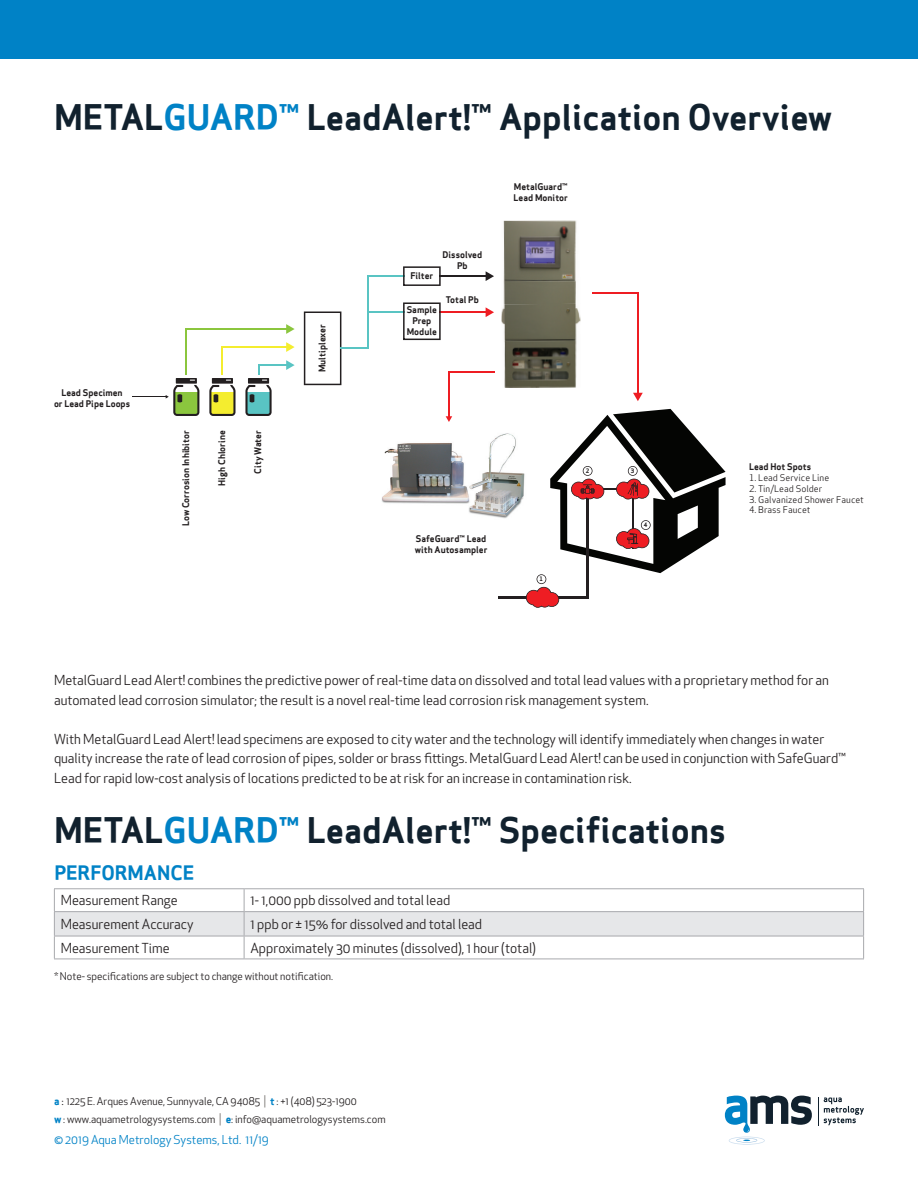
<style>
.page{position:relative;width:918px;height:1188px;background:#fff}
.page>*{position:absolute;margin:0;border:0;box-sizing:border-box;transform-origin:0 0}
.t1{font:700 34.5px "Apex Sans";color:#11212e}
.t2{font:700 19.5px "Apex Sans";color:#0082c6}
.t3{font:13.5px/19.5px "Apex New";color:#231f20}
.Paragraph_Style14{font:12px "Apex New";color:#0082c6}
.t4{font:10.5px/18px "Apex New";color:#231f20}
.t5{font:700 9px/10.8px "Apex Sans";color:#231f20;text-align:center}
.t6{font:9px "Apex Sans";color:#231f20}
.t7{font:700 6px "Apex Sans";color:#231f20}
.s1{color:#0082c6}
.s2{font-family:"Apex Sans";font-weight:700;color:#0082c6}
.s3{font-family:"Minion Pro"}
.s4{font-size:12px;color:#7c7875}
</style>
<div class="page">
<svg style="left:818px;top:1097px;width:46px;height:29px"></svg>
<svg style="left:725px;top:1096px;width:87px;height:49px"></svg>
<div style="left:0;top:0;width:918px;height:58px;background:#0082c6"></div>
<svg style="left:54px;top:889px;width:810px;height:70px"></svg>
<hr style="left:54px;top:888px;width:190px;height:1px;background:#a8a9ad">
<hr style="left:244px;top:888px;width:620px;height:1px;background:#a8a9ad">
<hr style="left:54px;top:959px;width:190px;height:1px;background:#a8a9ad">
<hr style="left:244px;top:959px;width:620px;height:1px;background:#a8a9ad">
<img style="left:382px;top:433px;width:143px;height:85px">
<hr style="left:133px;top:397px;width:33px;height:1px;background:#231f20">
<svg style="left:166px;top:378px;width:33px;height:38px"></svg>
<hr style="left:186px;top:328px;width:1px;height:47px;background:#8bc63e">
<hr style="left:186px;top:328px;width:102px;height:2px;background:#8bc63e">
<svg style="left:286px;top:324px;width:9px;height:10px"></svg>
<svg style="left:209px;top:346px;width:27px;height:70px"></svg>
<hr style="left:222px;top:346px;width:66px;height:2px;background:#f4ed2f">
<svg style="left:286px;top:342px;width:9px;height:10px"></svg>
<svg style="left:245px;top:366px;width:27px;height:50px"></svg>
<hr style="left:258px;top:364px;width:30px;height:2px;background:#59c4c3">
<svg style="left:286px;top:360px;width:9px;height:10px"></svg>
<svg style="left:304px;top:312px;width:63px;height:73px"></svg>
<hr style="left:367px;top:275px;width:2px;height:74px;background:#59c4c3">
<hr style="left:367px;top:275px;width:38px;height:2px;background:#59c4c3">
<hr style="left:439px;top:275px;width:49px;height:2px;background:#231f20">
<svg style="left:486px;top:271px;width:8px;height:10px"></svg>
<hr style="left:367px;top:312px;width:38px;height:1px;background:#59c4c3">
<hr style="left:439px;top:312px;width:49px;height:1px;background:#ee1d23">
<svg style="left:486px;top:307px;width:8px;height:10px"></svg>
<svg style="left:403px;top:266px;width:38px;height:20px"></svg>
<svg style="left:403px;top:302px;width:38px;height:38px"></svg>
<img style="left:501px;top:220px;width:80px;height:168px">
<hr style="left:592px;top:292px;width:47px;height:2px;background:#ee1d23">
<hr style="left:637px;top:292px;width:2px;height:103px;background:#ee1d23">
<svg style="left:633px;top:393px;width:10px;height:8px"></svg>
<hr style="left:448px;top:372px;width:47px;height:1px;background:#ee1d23">
<hr style="left:448px;top:372px;width:1px;height:46px;background:#ee1d23">
<svg style="left:446px;top:416px;width:6px;height:6px"></svg>
<hr style="left:498px;top:596px;width:91px;height:2px;background:#231f20">
<svg style="left:526px;top:409px;width:200px;height:199px"></svg>
<p class="t1" style="left:54px;top:95px;width:780px">METAL<span class="s1">GUARD™</span> LeadAlert!™ Application Overview</p>
<p class="t5" style="left:54px;top:387px;width:78px">Lead Specimen<br>or Lead Pipe Loops</p>
<p class="t5" style="left:180px;top:526px;width:97px;rotate:-90deg">Low Corrosion Inhibitor</p>
<p class="t5" style="left:253px;top:474px;width:45px;rotate:-90deg">City Water</p>
<p class="t5" style="left:216px;top:486px;width:57px;rotate:-90deg">High Chlorine</p>
<p class="t5" style="left:317px;top:372px;width:49px;rotate:-90deg">Multiplexer</p>
<p class="t5" style="left:443px;top:249px;width:41px">Dissolved<br>Pb</p>
<p class="t5" style="left:410px;top:270px;width:24px">Filter</p>
<p class="t5" style="left:407px;top:304px;width:32px">Sample<br>Prep<br>Module</p>
<p class="t5" style="left:446px;top:294px;width:35px">Total Pb</p>
<p class="t5" style="left:514px;top:181px;width:56px;text-align:left">MetalGuard™<br>Lead Monitor</p>
<p class="t5" style="left:415px;top:533px;width:74px;text-align:left">SafeGuard™ Lead with Autosampler</p>
<p class="t7" style="left:540px;top:575px;width:5px">1</p>
<p class="t7" style="left:586px;top:467px;width:5px">2</p>
<p class="t7" style="left:631px;top:467px;width:5px">3</p>
<p class="t5" style="left:749px;top:461px;width:64px">Lead Hot Spots</p>
<p class="t6" style="left:749px;top:470px;width:82px">1. Lead Service Line</p>
<p class="t6" style="left:749px;top:481px;width:75px">2. Tin/Lead Solder</p>
<p class="t6" style="left:749px;top:492px;width:116px">3. Galvanized Shower Faucet</p>
<p class="t6" style="left:749px;top:503px;width:63px">4. Brass Faucet</p>
<p class="t7" style="left:644px;top:521px;width:5px">4</p>
<p class="t3" style="left:54px;top:670px;width:777px">MetalGuard Lead Alert! combines the predictive power of real-time data on dissolved and total lead values with a proprietary method for an automated lead corrosion simulator; the result is a novel real-time lead corrosion risk management system.</p>
<p class="t3" style="left:54px;top:729px;width:793px">With MetalGuard Lead Alert! lead specimens are exposed to city water and the technology will identify immediately when changes in water quality increase the rate of lead corrosion of pipes, solder or brass fittings. MetalGuard Lead Alert! can be used in conjunction with SafeGuard™<br>Lead for rapid low-cost analysis of locations predicted to be at risk for an increase in contamination risk.</p>
<p class="t1" style="left:54px;top:808px;width:674px">METAL<span class="s1">GUARD™</span> LeadAlert!™ Specifications</p>
<p class="t2" style="left:54px;top:860px;width:141px">PERFORMANCE</p>
<p class="t3" style="left:61px;top:891px;width:118px">Measurement Range</p>
<p class="t3" style="left:250px;top:891px;width:201px">1- 1,000 ppb dissolved and total lead</p>
<p class="t3" style="left:61px;top:914px;width:134px">Measurement Accuracy</p>
<p class="t3" style="left:250px;top:914px;width:233px">1 ppb or ± 15% for dissolved and total lead</p>
<p class="t3" style="left:61px;top:938px;width:110px">Measurement Time</p>
<p class="t3" style="left:250px;top:938px;width:287px">Approximately 30 minutes (dissolved), 1 hour (total)</p>
<p class="t4" style="left:54px;top:967px;width:280px">* Note- specifications are subject to change without notification.</p>
<p class="t4" style="left:54px;top:1092px;width:333px"><span class="s2">a</span> <span class="s3">:</span> 1225 E. Arques Avenue, Sunnyvale, CA 94085 <span class="s4">|</span> <span class="s2">t</span> : +1 (408) 523-1900<br><span class="s2">w</span> : www.aquametrologysystems.com <span class="s4">|</span> <span class="s2">e</span>: info@aquametrologysystems.com</p>
<p class="Paragraph_Style14" style="left:54px;top:1132px;width:216px">© 2019 Aqua Metrology Systems, Ltd. 11/19</p>
</div>
